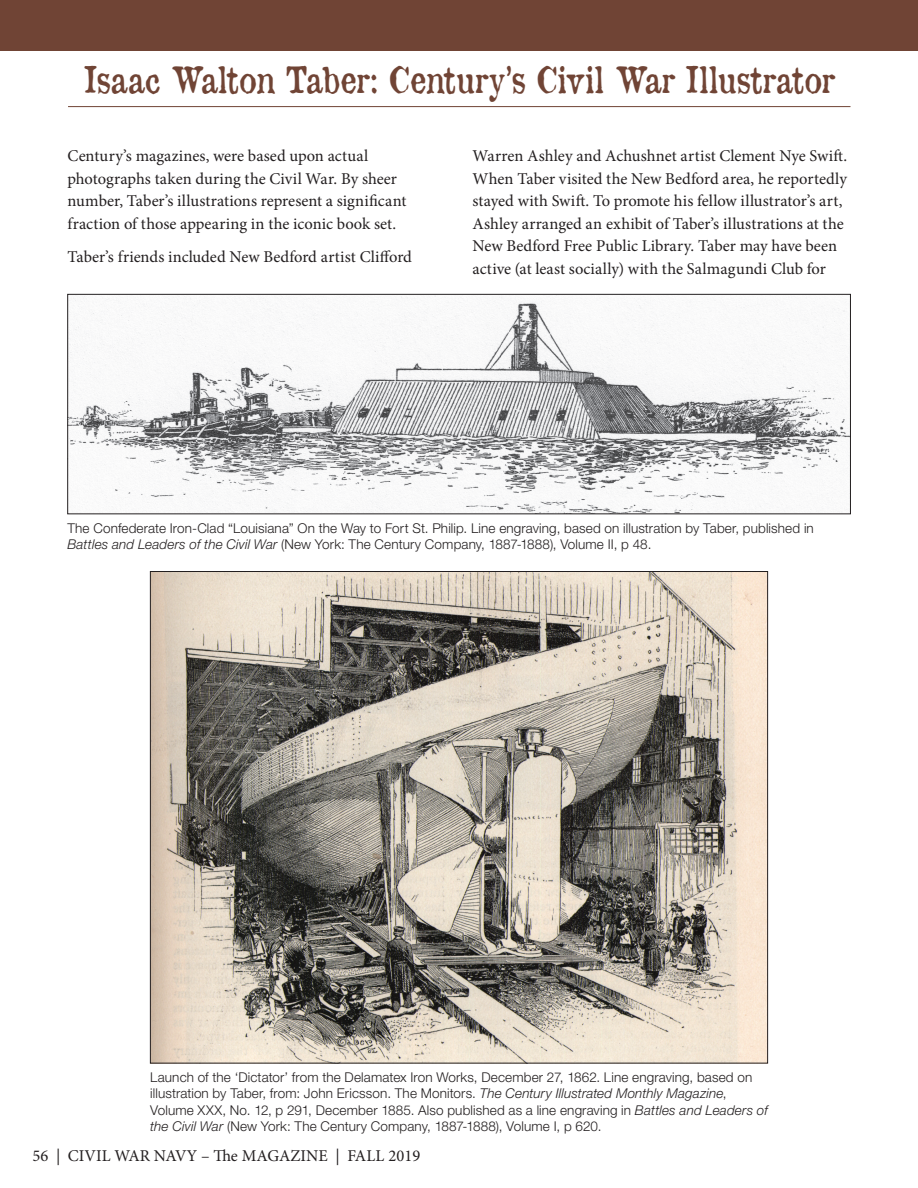
<style>
.page{position:relative;width:918px;height:1188px;background:#fff}
.page>*{position:absolute;margin:0;border:0;box-sizing:border-box;transform-origin:0 0}
.t1{font:36px "Old Newspaper Types";letter-spacing:-.02em;color:#704435;scale:.9 1}
.t2{font:16.5px/22.5px "Minion Pro";color:#231f20}
.t3{font:300 13.5px/16.5px "Helvetica Neue LT Std";letter-spacing:.01em;color:#231f20}
.s1{font-style:italic}
</style>
<div class="page">
<img style="left:70px;top:296px;width:779px;height:216px">
<div style="left:68px;top:294px;width:783px;height:220px;border:1px solid #231f20"></div>
<img style="left:152px;top:573px;width:614px;height:488px">
<div style="left:0;top:0;width:918px;height:51px;background:#704435"></div>
<hr style="left:68px;top:106px;width:783px;height:1px;background:#704435">
<h1 class="t1" style="left:83px;top:55px;width:837px">Isaac Walton Taber: Century’s Civil War Illustrator</h1>
<p class="t2" style="left:68px;top:145px;width:341px">Century’s magazines, were based upon actual photographs taken during the Civil War. By sheer number, Taber’s illustrations represent a significant fraction of those appearing in the iconic book set.</p>
<p class="t2" style="left:68px;top:245px;width:346px">Taber’s friends included New Bedford artist Clifford</p>
<p class="t2" style="left:472px;top:145px;width:376px">Warren Ashley and Achushnet artist Clement Nye Swift.<br>When Taber visited the New Bedford area, he reportedly stayed with Swift. To promote his fellow illustrator’s art, Ashley arranged an exhibit of Taber’s illustrations at the New Bedford Free Public Library. Taber may have been active (at least socially) with the Salmagundi Club for</p>
<p class="t3" style="left:68px;top:519px;width:748px">The Confederate Iron-Clad “Louisiana” On the Way to Fort St. Philip. Line engraving, based on illustration by Taber, published in<br><span class="s1">Battles and Leaders of the Civil War</span> (New York: The Century Company, 1887-1888), Volume II, p 48.</p>
<p class="t3" style="left:150px;top:1069px;width:619px">Launch of the ‘Dictator’ from the Delamatex Iron Works, December 27, 1862. Line engraving, based on illustration by Taber, from: John Ericsson. The Monitors. <span class="s1">The Century Illustrated Monthly Magazine</span>, Volume XXX, No. 12, p 291, December 1885. Also published as a line engraving in <span class="s1">Battles and Leaders of the Civil War</span> (New York: The Century Company, 1887-1888), Volume I, p 620.</p>
<p class="t2" style="left:33px;top:1144px;width:389px">56 | CIVIL WAR NAVY – The MAGAZINE | FALL 2019</p>
</div>
